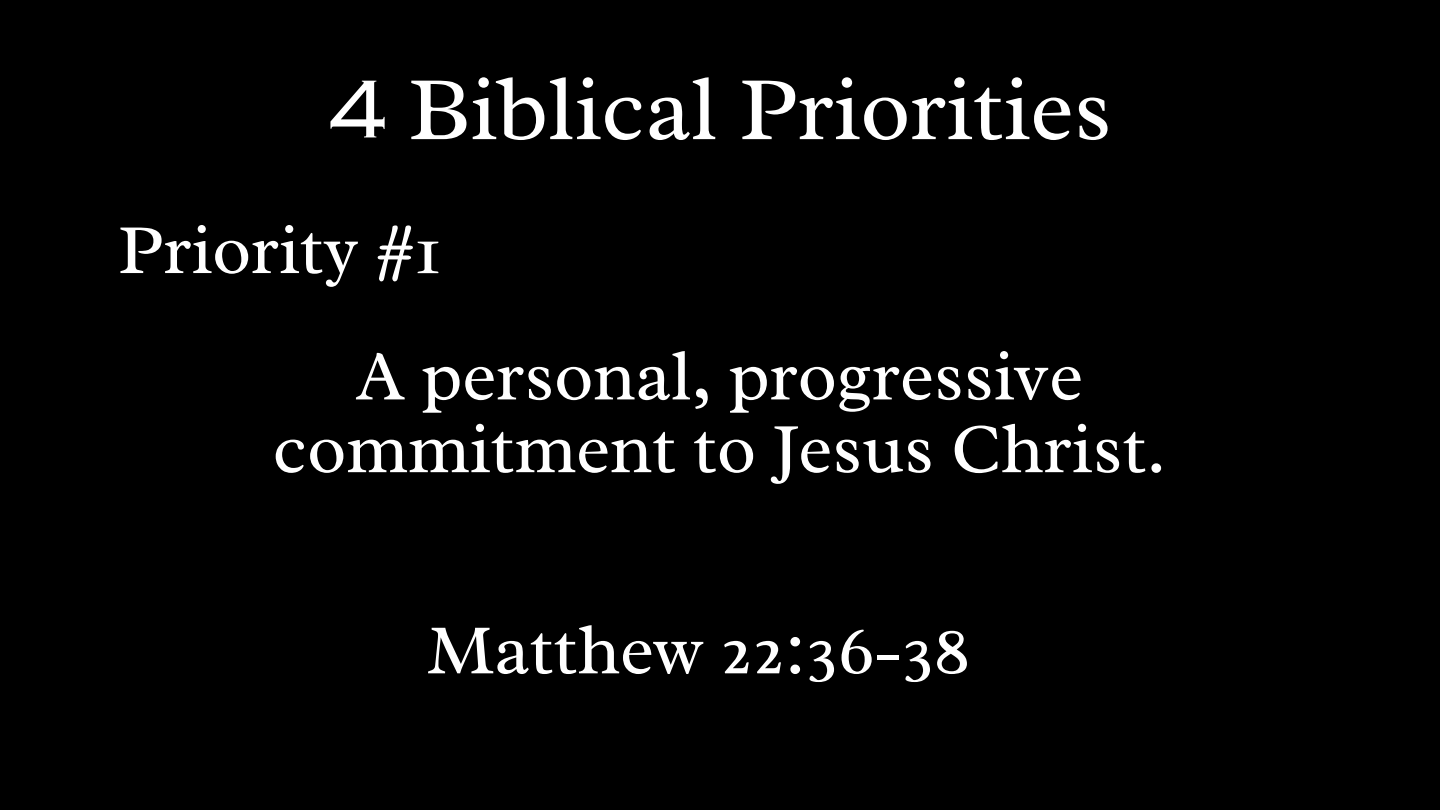
<style>
.page{position:relative;width:1440px;height:810px;background:#000}
.page>*{position:absolute;margin:0;border:0;box-sizing:border-box;transform-origin:0 0}
.t1{font:92px "Radley";color:#fff}
.t2{font:78px "Copperplate Gothic LT Pro 32 AB";color:#fff}
.t3{font:72px/72.8px "Radley";color:#fff;text-align:center}
.t4{font:71.7px "Radley";color:#fff}
.t5{font:71.6px "Radley";color:#fff}
</style>
<div class="page">
<p class="t2" style="left:328px;top:81px;width:62px">4</p>
<p class="t1" style="left:408px;top:51px;width:705px">Biblical Priorities</p>
<p class="t5" style="left:118px;top:204px;width:324px">Priority #1</p>
<p class="t3" style="left:273px;top:339px;width:895px">A personal, progressive commitment to Jesus Christ.</p>
<p class="t4" style="left:427px;top:604px;width:544px">Matthew 22:36-38</p>
</div>
